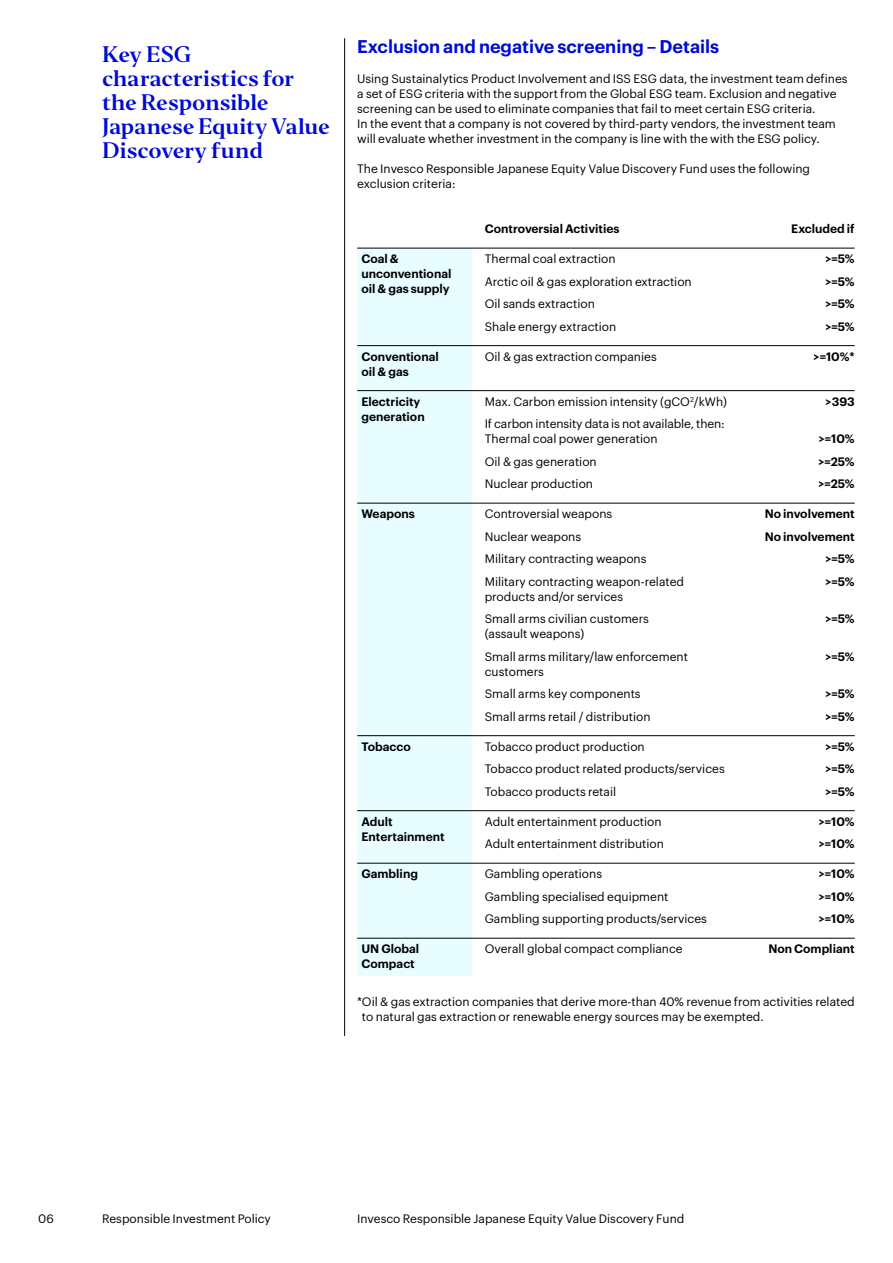
<style>
.page{position:relative;width:893px;height:1263px;background:#fff}
.page>*{position:absolute;margin:0;border:0;box-sizing:border-box;transform-origin:0 0}
.t1{font:21px/24px "Invesco Editor";letter-spacing:-.01em;color:#000ad2}
.t2{font:600 18px "Graphik";color:#000ad2}
.t3{font:12px/22.5px "Graphik";color:#000}
.t4{font:600 12px/22.5px "Graphik";color:#000}
</style>
<div class="page">
<hr style="left:344px;top:38px;width:1px;height:998px;background:#000">
<div style="left:357px;top:248px;width:115px;height:728px;background:#e7fdff"></div>
<hr style="left:357px;top:248px;width:498px;height:1px;background:#000">
<hr style="left:357px;top:345px;width:498px;height:1px;background:#000">
<hr style="left:357px;top:390px;width:498px;height:1px;background:#000">
<hr style="left:357px;top:503px;width:498px;height:1px;background:#000">
<hr style="left:357px;top:735px;width:498px;height:1px;background:#000">
<hr style="left:357px;top:810px;width:498px;height:1px;background:#000">
<hr style="left:357px;top:863px;width:498px;height:1px;background:#000">
<hr style="left:357px;top:938px;width:498px;height:1px;background:#000">
<h1 class="t1" style="left:102px;top:43px;width:229px">Key ESG characteristics for the Responsible<br>Japanese Equity Value<br>Discovery fund</h1>
<h2 class="t2" style="left:357px;top:33px;width:364px">Exclusion and negative screening – Details</h2>
<p class="t3" style="left:357px;top:70px;width:492px;line-height:15px">Using Sustainalytics Product Involvement and ISS ESG data, the investment team defines a set of ESG criteria with the support from the Global ESG team. Exclusion and negative screening can be used to eliminate companies that fail to meet certain ESG criteria.<br>In the event that a company is not covered by third-party vendors, the investment team will evaluate whether investment in the company is line with the with the ESG policy.</p>
<p class="t3" style="left:357px;top:160px;width:454px;line-height:15px">The Invesco Responsible Japanese Equity Value Discovery Fund uses the following exclusion criteria:</p>
<p class="t4" style="left:485px;top:217px;width:136px">Controversial Activities</p>
<p class="t4" style="left:791px;top:217px;width:65px">Excluded if</p>
<p class="t4" style="left:361px;top:250px;width:92px;line-height:15px">Coal &amp; unconventional oil &amp; gas supply</p>
<p class="t3" style="left:485px;top:247px;width:208px">Thermal coal extraction<br>Arctic oil &amp; gas exploration extraction<br>Oil sands extraction<br>Shale energy extraction</p>
<p class="t3" style="left:485px;top:344px;width:174px">Oil &amp; gas extraction companies</p>
<p class="t3" style="left:485px;top:389px;width:244px">Max. Carbon emission intensity (gCO<sup>2</sup>/kWh)<br>If carbon intensity data is not available, then:</p>
<p class="t3" style="left:485px;top:427px;width:174px">Thermal coal power generation<br>Oil &amp; gas generation<br>Nuclear production</p>
<p class="t3" style="left:485px;top:502px;width:201px">Controversial weapons<br>Nuclear weapons<br>Military contracting weapons<br>Military contracting weapon-related</p>
<p class="t3" style="left:485px;top:584px;width:166px">products and/or services<br>Small arms civilian customers</p>
<p class="t3" style="left:485px;top:622px;width:205px">(assault weapons)<br>Small arms military/law enforcement</p>
<p class="t3" style="left:485px;top:659px;width:167px">customers<br>Small arms key components<br>Small arms retail / distribution</p>
<p class="t3" style="left:485px;top:734px;width:242px">Tobacco product production<br>Tobacco product related products/services<br>Tobacco products retail</p>
<p class="t3" style="left:485px;top:809px;width:181px">Adult entertainment production<br>Adult entertainment distribution</p>
<p class="t3" style="left:485px;top:862px;width:224px">Gambling operations<br>Gambling specialised equipment<br>Gambling supporting products/services</p>
<p class="t3" style="left:485px;top:937px;width:200px">Overall global compact compliance</p>
<p class="t4" style="left:825px;top:247px;width:31px;text-align:justify">&gt;=5% &gt;=5% &gt;=5% &gt;=5%</p>
<p class="t4" style="left:814px;top:344px;width:43px">&gt;=10%*</p>
<p class="t4" style="left:826px;top:389px;width:31px">&gt;393</p>
<p class="t4" style="left:818px;top:427px;width:38px;text-align:justify">&gt;=10% &gt;=25% &gt;=25%</p>
<p class="t4" style="left:765px;top:502px;width:92px;text-align:right">No involvement<br>No involvement &gt;=5%<br>&gt;=5%</p>
<p class="t4" style="left:825px;top:607px;width:31px">&gt;=5%</p>
<p class="t4" style="left:825px;top:644px;width:31px">&gt;=5%</p>
<p class="t4" style="left:825px;top:682px;width:31px">&gt;=5% &gt;=5%</p>
<p class="t4" style="left:825px;top:734px;width:31px;text-align:justify">&gt;=5% &gt;=5% &gt;=5%</p>
<p class="t4" style="left:819px;top:809px;width:37px">&gt;=10% &gt;=10%</p>
<p class="t4" style="left:819px;top:862px;width:37px;text-align:justify">&gt;=10% &gt;=10% &gt;=10%</p>
<p class="t4" style="left:768px;top:937px;width:88px">Non Compliant</p>
<p class="t4" style="left:361px;top:348px;width:79px;line-height:15px">Conventional oil &amp; gas</p>
<p class="t4" style="left:361px;top:393px;width:65px;line-height:15px">Electricity generation</p>
<p class="t4" style="left:361px;top:502px;width:55px">Weapons</p>
<p class="t4" style="left:361px;top:734px;width:51px">Tobacco</p>
<p class="t4" style="left:361px;top:813px;width:85px;line-height:15px">Adult<br>Entertainment</p>
<p class="t4" style="left:361px;top:862px;width:58px">Gambling</p>
<p class="t4" style="left:361px;top:940px;width:59px;line-height:15px">UN Global<br>Compact</p>
<p class="t3" style="left:362px;top:993px;width:494px;line-height:15px;text-indent:-5px">*Oil &amp; gas extraction companies that derive more-than 40% revenue from activities related to natural gas extraction or renewable energy sources may be exempted.</p>
<p class="t3" style="left:38px;top:1207px;width:17px">06</p>
<p class="t3" style="left:102px;top:1207px;width:170px">Responsible Investment Policy</p>
<p class="t3" style="left:357px;top:1207px;width:329px">Invesco Responsible Japanese Equity Value Discovery Fund</p>
</div>
